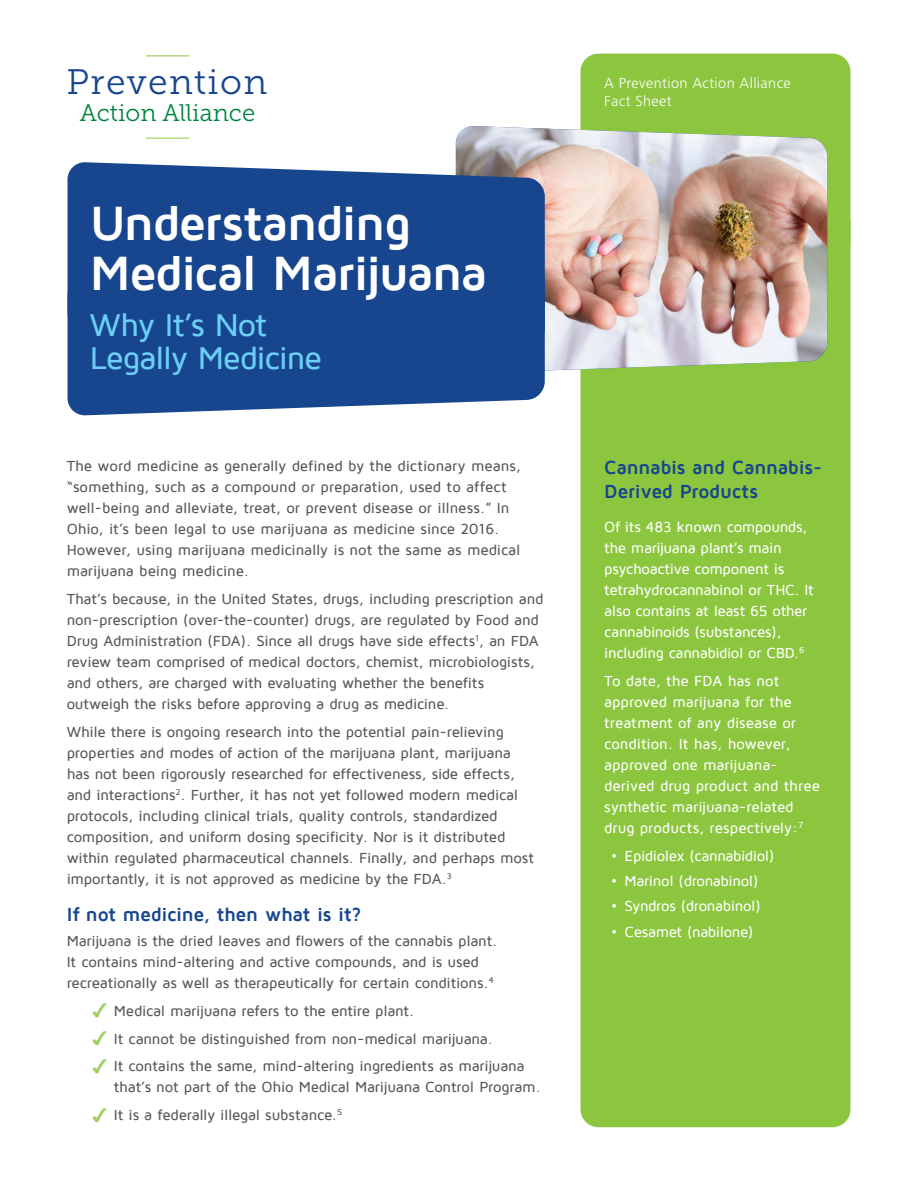
<style>
.page{position:relative;width:918px;height:1188px;background:#fff}
.page>*{position:absolute;margin:0;border:0;box-sizing:border-box;transform-origin:0 0}
.t1{font:700 49.5px/49.5px "Maven Pro";letter-spacing:-.035em;color:#fff}
.t2{font:35.25px "Museo Slab 300";letter-spacing:.04em;color:#17468e}
.t3{font:500 32.4px/33px "Maven Pro";letter-spacing:-.035em;color:#6bcff6}
.t4{font:23.85px "Museo Slab 300";color:#00843d}
.subhead{font:700 19.5px/23.4px "Maven Pro";letter-spacing:-.015em;color:#17468e}
.t5{font:500 15px/21px "Maven Pro";letter-spacing:-.015em;color:#57585a}
.bullets{font:500 15px/21px "Maven Pro";letter-spacing:-.015em;color:#fff}
.t6{font:300 14.55px/17.4px "Frutiger";letter-spacing:.03em;color:#fff}
</style>
<div class="page">
<div style="left:580px;top:204px;width:270px;height:923px;background:#8bc63e;border-radius:18px"></div>
<div style="left:580px;top:54px;width:270px;height:204px;background:#8bc63e;border-radius:18px"></div>
<img style="left:456px;top:126px;width:371px;height:247px">
<hr style="left:146px;top:56px;width:43px;height:1px;background:#8bc63e">
<hr style="left:146px;top:138px;width:43px;height:1px;background:#8bc63e">
<svg style="left:68px;top:347px;width:477px;height:69px;background:#345d9c"></svg>
<div style="left:68px;top:162px;width:477px;height:185px;background:#17468e"></div>
<p class="t2" style="left:66px;top:63px;width:202px">Prevention</p>
<p class="t4" style="left:80px;top:100px;width:177px">Action Alliance</p>
<p class="t1" style="left:90px;top:199px;width:399px">Understanding<br>Medical Marijuana</p>
<p class="t3" style="left:90px;top:309px;width:234px">Why It’s Not<br>Legally Medicine</p>
<p class="t5" style="left:67px;top:456px;width:456px">The word medicine as generally defined by the dictionary means, “something, such as a compound or preparation, used to affect well-being and alleviate, treat, or prevent disease or illness.” In Ohio, it’s been legal to use marijuana as medicine since 2016.<br>However, using marijuana medicinally is not the same as medical marijuana being medicine.</p>
<p class="t5" style="left:67px;top:589px;width:478px">That’s because, in the United States, drugs, including prescription and non-prescription (over-the-counter) drugs, are regulated by Food and Drug Administration (FDA). Since all drugs have side effects<sup>1</sup>, an FDA review team comprised of medical doctors, chemist, microbiologists, and others, are charged with evaluating whether the benefits outweigh the risks before approving a drug as medicine.</p>
<p class="t5" style="left:67px;top:722px;width:469px">While there is ongoing research into the potential pain-relieving properties and modes of action of the marijuana plant, marijuana has not been rigorously researched for effectiveness, side effects, and interactions<sup>2</sup>. Further, it has not yet followed modern medical protocols, including clinical trials, quality controls, standardized composition, and uniform dosing specificity. Nor is it distributed within regulated pharmaceutical channels. Finally, and perhaps most importantly, it is not approved as medicine by the FDA.<sup>3</sup></p>
<p class="subhead" style="left:67px;top:903px;width:296px">If not medicine, then what is it?</p>
<p class="t5" style="left:67px;top:931px;width:432px">Marijuana is the dried leaves and flowers of the cannabis plant.<br>It contains mind-altering and active compounds, and is used recreationally as well as therapeutically for certain conditions.<sup>4</sup></p>
<p class="t5" style="left:114px;top:1001px;width:302px">Medical marijuana refers to the entire plant.</p>
<p class="t5" style="left:114px;top:1028px;width:381px">It cannot be distinguished from non-medical marijuana.</p>
<p class="t5" style="left:114px;top:1056px;width:429px">It contains the same, mind-altering ingredients as marijuana that’s not part of the Ohio Medical Marijuana Control Program.</p>
<p class="t5" style="left:114px;top:1105px;width:230px">It is a federally illegal substance.<sup>5</sup></p>
<p class="t6" style="left:604px;top:74px;width:188px">A Prevention Action Alliance<br>Fact Sheet</p>
<p class="subhead" style="left:604px;top:456px;width:220px">Cannabis and Cannabis-<br>Derived Products</p>
<p class="bullets" style="left:604px;top:517px;width:211px">Of its 483 known compounds, the marijuana plant’s main psychoactive component is tetrahydrocannabinol or THC. It also contains at least 65 other cannabinoids (substances), including cannabidiol or CBD.<sup>6</sup></p>
<p class="bullets" style="left:604px;top:671px;width:217px">To date, the FDA has not approved marijuana for the treatment of any disease or condition. It has, however, approved one marijuana&shy;derived drug product and three synthetic marijuana-related drug products, respectively:<sup>7</sup></p>
<p class="bullets" style="left:611px;top:845px;width:165px">• Epidiolex (cannabidiol)</p>
<p class="bullets" style="left:611px;top:871px;width:149px">• Marinol (dronabinol)</p>
<p class="bullets" style="left:611px;top:896px;width:151px">• Syndros (dronabinol)</p>
<p class="bullets" style="left:611px;top:921px;width:144px">• Cesamet (nabilone)</p>
</div>
